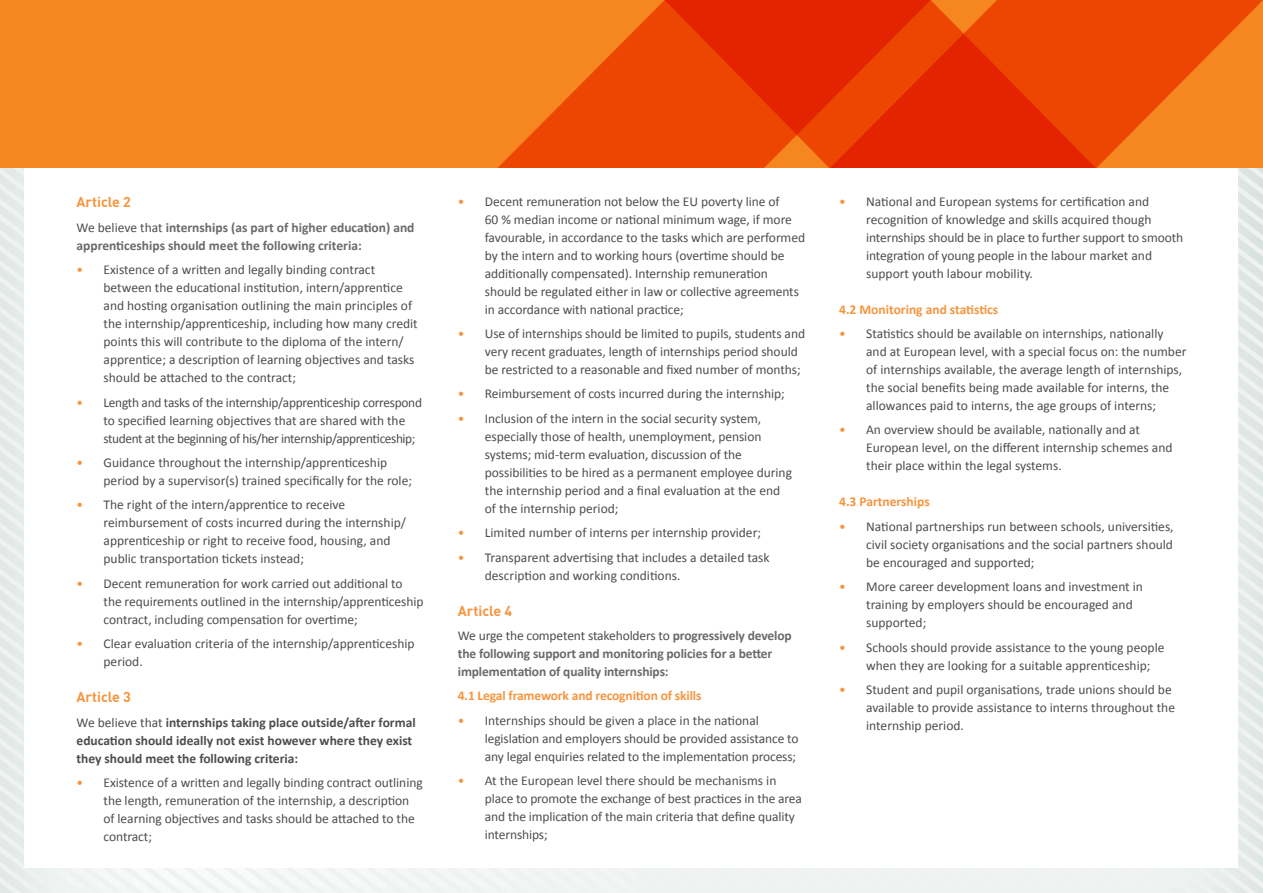
<style>
.page{position:relative;width:1263px;height:893px;background:#fff}
.page>*{position:absolute;margin:0;border:0;box-sizing:border-box;transform-origin:0 0}
.t1{font:700 14.25px "DIN";color:#f7953e}
.t2{font:13.5px/18px "Calibri";letter-spacing:-.005em;color:#4d4d4f}
.t3{font:700 13.5px/18px "Calibri";letter-spacing:-.01em;color:#696a6c}
.t4{font:700 13.5px/18px "Calibri";color:#4d4d4f}
.t5{font:700 13.5px "Calibri";letter-spacing:-.01em;color:#f7953e}
.s1{font-weight:400;color:#4d4d4f}
.s2{color:#f7953e}
.s3{font-weight:400}
</style>
<div class="page">
<svg style="left:1px;top:615px;width:14px;height:278px;fill:#e3e9e7"></svg>
<svg style="left:96px;top:719px;width:1167px;height:169px;fill:#eff2f1"></svg>
<svg style="left:1238px;top:168px;width:25px;height:474px;fill:#e2e9e6"></svg>
<div style="left:24px;top:52px;width:1213px;height:815px;background:#fff"></div>
<svg style="left:0;top:0;width:1px;height:893px"></svg>
<div style="left:0;top:0;width:1263px;height:168px;background:#f6861f"></div>
<svg style="left:498px;top:0;width:332px;height:168px;fill:#ed4603"></svg>
<svg style="left:830px;top:0;width:433px;height:168px;fill:#ed4603"></svg>
<p class="t1" style="left:77px;top:193px;width:56px">Article 2</p>
<p class="t3" style="left:77px;top:218px;width:339px"><span class="s1">We believe that</span> internships (as part of higher education) and apprenticeships should meet the following criteria:</p>
<p class="t2" style="left:104px;top:261px;width:316px;text-indent:-27px"><span class="s2">•</span> Existence of a written and legally binding contract between the educational institution, intern/apprentice and hosting organisation outlining the main principles of the internship/apprenticeship, including how many credit points this will contribute to the diploma of the intern/ apprentice; a description of learning objectives and tasks should be attached to the contract;</p>
<p class="t2" style="left:104px;top:393px;width:320px;text-indent:-27px"><span class="s2">•</span> Length and tasks of the internship/apprenticeship correspond to specified learning objectives that are shared with the student at the beginning of his/her internship/apprenticeship;</p>
<p class="t2" style="left:104px;top:454px;width:310px;text-indent:-27px"><span class="s2">•</span> Guidance throughout the internship/apprenticeship period by a supervisor(s) trained specifically for the role;</p>
<p class="t2" style="left:104px;top:496px;width:304px;text-indent:-27px"><span class="s2">•</span> The right of the intern/apprentice to receive reimbursement of costs incurred during the internship/ apprenticeship or right to receive food, housing, and public transportation tickets instead;</p>
<p class="t2" style="left:104px;top:574px;width:322px;text-indent:-27px"><span class="s2">•</span> Decent remuneration for work carried out additional to the requirements outlined in the internship/apprenticeship contract, including compensation for overtime;</p>
<p class="t2" style="left:104px;top:635px;width:313px;text-indent:-27px"><span class="s2">•</span> Clear evaluation criteria of the internship/apprenticeship period.</p>
<p class="t1" style="left:77px;top:688px;width:56px">Article 3</p>
<p class="t4" style="left:77px;top:713px;width:341px"><span class="s3">We believe that</span> internships taking place outside/after formal education should ideally not exist however where they exist they should meet the following criteria:</p>
<p class="t2" style="left:104px;top:773px;width:321px;text-indent:-27px"><span class="s2">•</span> Existence of a written and legally binding contract outlining the length, remuneration of the internship, a description of learning objectives and tasks should be attached to the contract;</p>
<p class="t2" style="left:485px;top:192px;width:322px;text-indent:-27px"><span class="s2">•</span> Decent remuneration not below the EU poverty line of<br>60 % median income or national minimum wage, if more favourable, in accordance to the tasks which are performed by the intern and to working hours (overtime should be additionally compensated). Internship remuneration should be regulated either in law or collective agreements in accordance with national practice;</p>
<p class="t2" style="left:485px;top:325px;width:322px;text-indent:-27px"><span class="s2">•</span> Use of internships should be limited to pupils, students and very recent graduates, length of internships period should be restricted to a reasonable and fixed number of months;</p>
<p class="t2" style="left:458px;top:385px;width:328px"><span class="s2">•</span> Reimbursement of costs incurred during the internship;</p>
<p class="t2" style="left:485px;top:409px;width:309px;text-indent:-27px"><span class="s2">•</span> Inclusion of the intern in the social security system, especially those of health, unemployment, pension systems; mid-term evaluation, discussion of the possibilities to be hired as a permanent employee during the internship period and a final evaluation at the end of the internship period;</p>
<p class="t2" style="left:458px;top:524px;width:305px"><span class="s2">•</span> Limited number of interns per internship provider;</p>
<p class="t2" style="left:485px;top:548px;width:286px;text-indent:-27px"><span class="s2">•</span> Transparent advertising that includes a detailed task description and working conditions.</p>
<p class="t1" style="left:458px;top:601px;width:56px">Article 4</p>
<p class="t3" style="left:458px;top:626px;width:335px"><span class="s1">We urge the competent stakeholders to</span> progressively develop the following support and monitoring policies for a better implementation of quality internships:</p>
<p class="t5" style="left:458px;top:687px;width:245px">4.1 Legal framework and recognition of skills</p>
<p class="t2" style="left:485px;top:711px;width:315px;text-indent:-27px"><span class="s2">•</span> Internships should be given a place in the national legislation and employers should be provided assistance to any legal enquiries related to the implementation process;</p>
<p class="t2" style="left:485px;top:772px;width:319px;text-indent:-27px"><span class="s2">•</span> At the European level there should be mechanisms in place to promote the exchange of best practices in the area and the implication of the main criteria that define quality internships;</p>
<p class="t2" style="left:866px;top:192px;width:318px;text-indent:-27px"><span class="s2">•</span> National and European systems for certification and recognition of knowledge and skills acquired though internships should be in place to further support to smooth integration of young people in the labour market and support youth labour mobility.</p>
<p class="t5" style="left:839px;top:301px;width:161px">4.2 Monitoring and statistics</p>
<p class="t2" style="left:866px;top:325px;width:322px;text-indent:-27px"><span class="s2">•</span> Statistics should be available on internships, nationally and at European level, with a special focus on: the number of internships available, the average length of internships, the social benefits being made available for interns, the allowances paid to interns, the age groups of interns;</p>
<p class="t2" style="left:866px;top:421px;width:308px;text-indent:-27px"><span class="s2">•</span> An overview should be available, nationally and at<br>European level, on the different internship schemes and their place within the legal systems.</p>
<p class="t5" style="left:839px;top:493px;width:92px">4.3 Partnerships</p>
<p class="t2" style="left:866px;top:517px;width:309px;text-align:justify;text-indent:-27px"><span class="s2">•</span> National partnerships run between schools, universities, civil society organisations and the social partners should be encouraged and supported;</p>
<p class="t2" style="left:866px;top:578px;width:278px;text-indent:-27px"><span class="s2">•</span> More career development loans and investment in training by employers should be encouraged and supported;</p>
<p class="t2" style="left:866px;top:638px;width:300px;text-indent:-27px"><span class="s2">•</span> Schools should provide assistance to the young people when they are looking for a suitable apprenticeship;</p>
<p class="t2" style="left:866px;top:680px;width:310px;text-indent:-27px"><span class="s2">•</span> Student and pupil organisations, trade unions should be available to provide assistance to interns throughout the internship period.</p>
</div>
